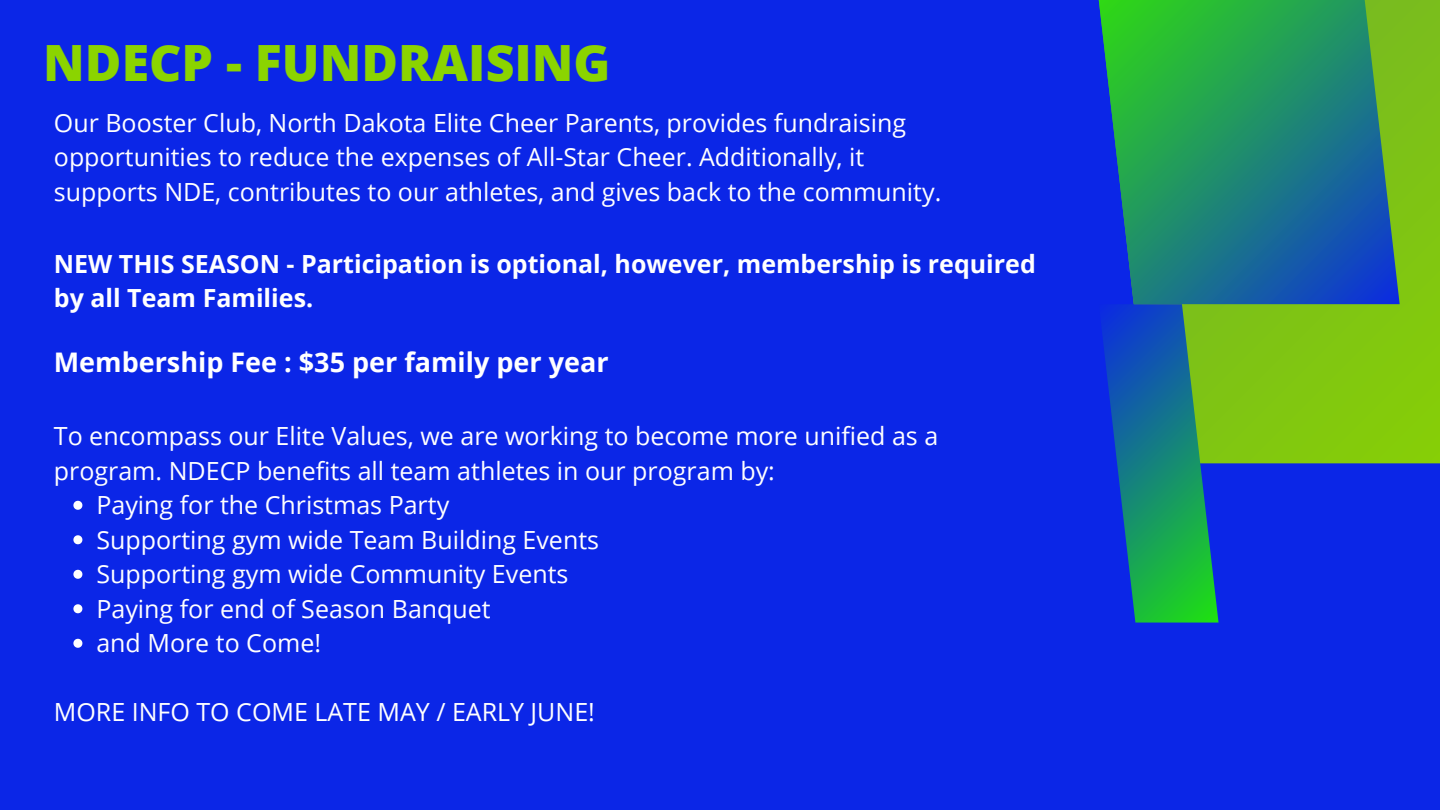
<style>
.page{position:relative;width:1440px;height:810px;background:#0b26e7}
.page>*{position:absolute;margin:0;border:0;box-sizing:border-box;transform-origin:0 0}
.t1{font:800 50px "Open Sans";color:#8bd400}
.t2{font:700 27px "Open Sans";color:#fff}
.t3{font:25px/34.5px "Open Sans";color:#fff}
.t4{font:700 25px/34.5px "Open Sans";color:#fff}
</style>
<div class="page">
<svg style="left:1219px;top:0;width:221px;height:463px;background:#80c611"></svg>
<svg style="left:1101px;top:304px;width:118px;height:319px"></svg>
<svg style="left:1099px;top:0;width:301px;height:304px;background:#228673"></svg>
<svg style="left:73px;top:501px;width:9px;height:9px"></svg>
<svg style="left:73px;top:535px;width:9px;height:9px"></svg>
<svg style="left:73px;top:570px;width:9px;height:9px"></svg>
<svg style="left:73px;top:604px;width:9px;height:9px"></svg>
<svg style="left:73px;top:639px;width:9px;height:9px"></svg>
<h1 class="t1" style="left:43px;top:28px;width:569px">NDECP - FUNDRAISING</h1>
<h3 class="t3" style="left:54px;top:105px;width:889px">Our Booster Club, North Dakota Elite Cheer Parents, provides fundraising opportunities to reduce the expenses of All-Star Cheer. Additionally, it supports NDE, contributes to our athletes, and gives back to the community.</h3>
<p class="t4" style="left:54px;top:246px;width:983px">NEW THIS SEASON - Participation is optional, however, membership is required by all Team Families.</p>
<h2 class="t2" style="left:54px;top:344px;width:556px">Membership Fee : $35 per family per year</h2>
<h3 class="t3" style="left:54px;top:418px;width:886px">To encompass our Elite Values, we are working to become more unified as a program. NDECP benefits all team athletes in our program by:</h3>
<p class="t3" style="left:96px;top:487px;width:354px">Paying for the Christmas Party</p>
<p class="t3" style="left:96px;top:522px;width:504px">Supporting gym wide Team Building Events</p>
<p class="t3" style="left:96px;top:556px;width:474px">Supporting gym wide Community Events</p>
<p class="t3" style="left:96px;top:591px;width:396px">Paying for end of Season Banquet</p>
<p class="t3" style="left:96px;top:625px;width:226px">and More to Come!</p>
<p class="t3" style="left:54px;top:694px;width:543px">MORE INFO TO COME LATE MAY / EARLY JUNE!</p>
</div>
